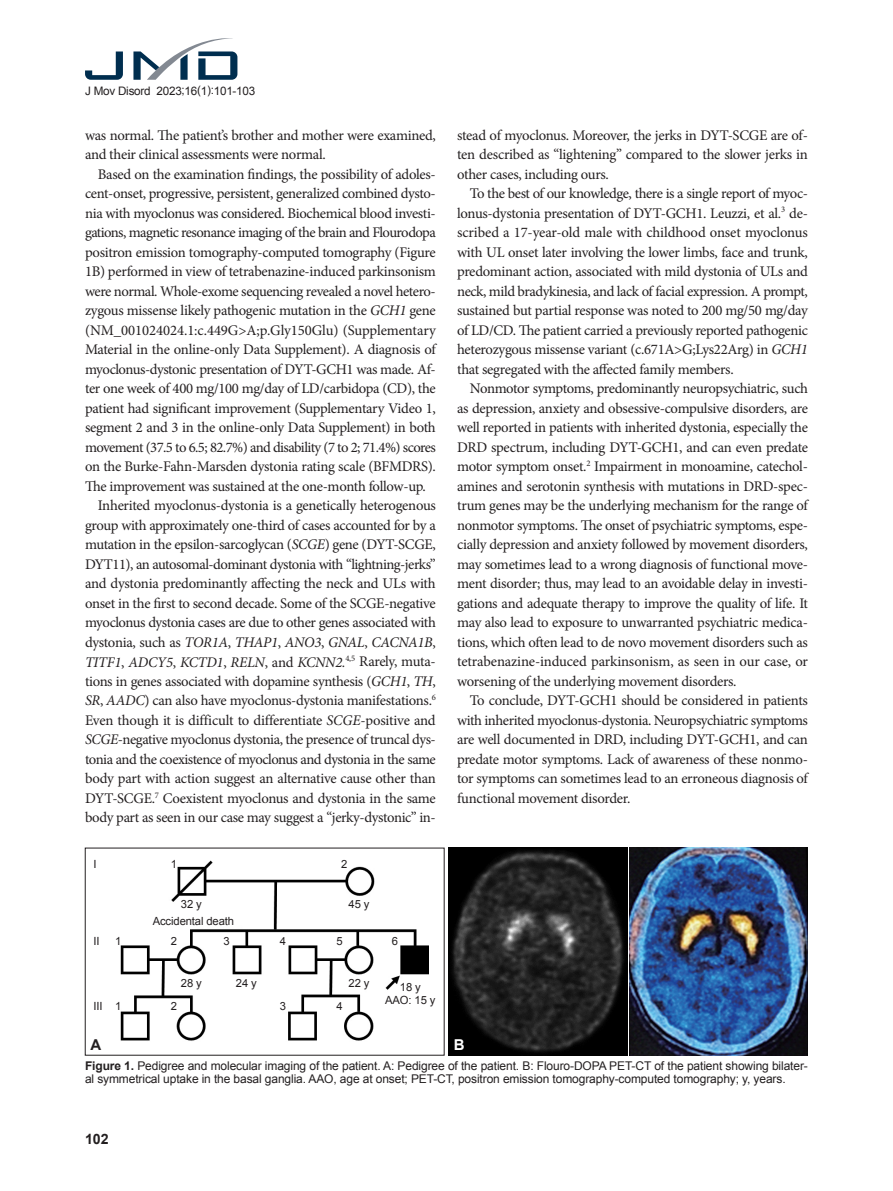
<style>
.page{position:relative;width:893px;height:1191px;background:#fff}
.page>*{position:absolute;margin:0;border:0;box-sizing:border-box;transform-origin:0 0}
.t1{font:700 15px "Arial";color:#231f20}
.t2{font:700 15px "Arial";color:#fff}
.t3{font:14.7px/19.5px "Minion Pro";letter-spacing:-.025em;color:#231f20;text-align:justify}
.t4{font:14.7px "Minion Pro";letter-spacing:-.045em;color:#231f20}
.t5{font:italic 14.7px "Minion Pro";letter-spacing:-.02em;color:#231f20}
.t6{font:14.7px "Minion Pro";letter-spacing:-.005em;color:#231f20}
.t7{font:700 14.25px "Arial";color:#231f20}
.t8{font:12px/12.8px "Arial";letter-spacing:-.01em;color:#231f20}
.t9{font:11.7px "Arial";letter-spacing:-.02em;color:#231f20}
.t10{font:11.25px/12.8px "Arial";letter-spacing:-.01em;color:#231f20;text-align:center}
.s1{font-style:italic}
.s2{font-style:normal}
.s3{font-weight:700}
</style>
<div class="page">
<svg style="left:85px;top:51px;width:38px;height:29px"></svg>
<svg style="left:133px;top:38px;width:104px;height:42px"></svg>
<img style="left:449px;top:848px;width:178px;height:207px">
<img style="left:629px;top:848px;width:179px;height:207px">
<img style="left:121px;top:860px;width:307px;height:181px">
<p class="t9" style="left:85px;top:83px;width:172px">J Mov Disord 2023;16(1):101-103</p>
<p class="t3" style="left:85px;top:125px;width:352px">was normal. The patient’s brother and mother were examined, and their clinical assessments were normal.</p>
<p class="t3" style="left:98px;top:164px;width:340px">Based on the examination findings, the possibility of adoles-</p>
<p class="t3" style="left:85px;top:184px;width:352px">cent-onset, progressive, persistent, generalized combined dysto-</p>
<p class="t3" style="left:85px;top:203px;width:352px">nia with myoclonus was considered. Biochemical blood investi-</p>
<p class="t4" style="left:85px;top:223px;width:352px">gations, magnetic resonance imaging of the brain and Flourodopa</p>
<p class="t3" style="left:85px;top:242px;width:352px">positron emission tomography-computed tomography (Figure</p>
<p class="t3" style="left:85px;top:262px;width:352px">1B) performed in view of tetrabenazine-induced parkinsonism</p>
<p class="t3" style="left:85px;top:281px;width:352px">were normal. Whole-exome sequencing revealed a novel hetero-</p>
<p class="t3" style="left:85px;top:301px;width:352px">zygous missense likely pathogenic mutation in the <span class="s1">GCH1</span> gene</p>
<p class="t6" style="left:85px;top:320px;width:352px">(NM_001024024.1:c.449G&gt;A;p.Gly150Glu) (Supplementary</p>
<p class="t3" style="left:85px;top:340px;width:352px">Material in the online-only Data Supplement). A diagnosis of</p>
<p class="t3" style="left:85px;top:359px;width:352px">myoclonus-dystonic presentation of DYT-GCH1 was made. Af-</p>
<p class="t3" style="left:85px;top:379px;width:352px">ter one week of 400 mg/100 mg/day of LD/carbidopa (CD), the</p>
<p class="t3" style="left:85px;top:398px;width:352px">patient had significant improvement (Supplementary Video 1,</p>
<p class="t3" style="left:85px;top:418px;width:352px">segment 2 and 3 in the online-only Data Supplement) in both</p>
<p class="t4" style="left:85px;top:437px;width:352px">movement (37.5 to 6.5; 82.7%) and disability (7 to 2; 71.4%) scores</p>
<p class="t3" style="left:85px;top:457px;width:352px">on the Burke-Fahn-Marsden dystonia rating scale (BFMDRS).</p>
<p class="t3" style="left:85px;top:476px;width:342px">The improvement was sustained at the one-month follow-up.</p>
<p class="t3" style="left:98px;top:496px;width:340px">Inherited myoclonus-dystonia is a genetically heterogenous</p>
<p class="t3" style="left:85px;top:515px;width:352px">group with approximately one-third of cases accounted for by a</p>
<p class="t3" style="left:85px;top:535px;width:352px">mutation in the epsilon-sarcoglycan (<span class="s1">SCGE</span>) gene (DYT-SCGE,</p>
<p class="t3" style="left:85px;top:554px;width:352px">DYT11), an autosomal-dominant dystonia with “lightning-jerks”</p>
<p class="t3" style="left:85px;top:574px;width:352px">and dystonia predominantly affecting the neck and ULs with</p>
<p class="t3" style="left:85px;top:593px;width:352px">onset in the first to second decade. Some of the SCGE-negative</p>
<p class="t3" style="left:85px;top:613px;width:352px">myoclonus dystonia cases are due to other genes associated with</p>
<p class="t5" style="left:85px;top:632px;width:352px"><span class="s2">dystonia, such as</span> TOR1A<span class="s2">,</span> THAP1<span class="s2">,</span> ANO3<span class="s2">,</span> GNAL<span class="s2">,</span> CACNA1B<span class="s2">,</span></p>
<p class="t5" style="left:85px;top:652px;width:352px">TITF1<span class="s2">,</span> ADCY5<span class="s2">,</span> KCTD1<span class="s2">,</span> RELN<span class="s2">, and</span> KCNN2.<sup>4,5</sup> <span class="s2">Rarely, muta-</span></p>
<p class="t3" style="left:85px;top:671px;width:352px">tions in genes associated with dopamine synthesis (<span class="s1">GCH1</span>, <span class="s1">TH</span>,</p>
<p class="t3" style="left:85px;top:691px;width:352px"><span class="s1">SR</span>, <span class="s1">AADC</span>) can also have myoclonus-dystonia manifestations.<sup>6</sup></p>
<p class="t3" style="left:85px;top:710px;width:352px">Even though it is difficult to differentiate <span class="s1">SCGE</span>-positive and</p>
<p class="t3" style="left:85px;top:730px;width:352px"><span class="s1">SCGE</span>-negative myoclonus dystonia, the presence of truncal dys-</p>
<p class="t3" style="left:85px;top:749px;width:352px">tonia and the coexistence of myoclonus and dystonia in the same</p>
<p class="t3" style="left:85px;top:769px;width:352px">body part with action suggest an alternative cause other than</p>
<p class="t3" style="left:85px;top:788px;width:352px">DYT-SCGE.<sup>7</sup> Coexistent myoclonus and dystonia in the same</p>
<p class="t3" style="left:85px;top:808px;width:352px">body part as seen in our case may suggest a “jerky-dystonic” in-</p>
<p class="t10" style="left:94px;top:858px;width:5px">I</p>
<p class="t10" style="left:171px;top:858px;width:8px">1</p>
<p class="t10" style="left:153px;top:896px;width:83px;line-height:16.5px">32 y<br>Accidental death</p>
<p class="t10" style="left:349px;top:898px;width:22px">45 y</p>
<p class="t10" style="left:341px;top:858px;width:8px">2</p>
<p class="t10" style="left:94px;top:934px;width:8px">II</p>
<p class="t10" style="left:224px;top:934px;width:8px">3</p>
<p class="t10" style="left:280px;top:934px;width:8px">4</p>
<p class="t10" style="left:336px;top:934px;width:8px">5</p>
<p class="t10" style="left:392px;top:934px;width:8px">6</p>
<p class="t10" style="left:115px;top:934px;width:8px">1</p>
<p class="t10" style="left:171px;top:934px;width:8px">2</p>
<p class="t3" style="left:457px;top:125px;width:352px">stead of myoclonus. Moreover, the jerks in DYT-SCGE are of&shy;ten described as “lightening” compared to the slower jerks in other cases, including ours.</p>
<p class="t3" style="left:457px;top:184px;width:352px;text-indent:13px">To the best of our knowledge, there is a single report of myoc&shy;lonus-dystonia presentation of DYT-GCH1. Leuzzi, et al.<sup>3</sup> de&shy;scribed a 17-year-old male with childhood onset myoclonus with UL onset later involving the lower limbs, face and trunk, predominant action, associated with mild dystonia of ULs and neck, mild bradykinesia, and lack of facial expression. A prompt, sustained but partial response was noted to 200 mg/50 mg/day of LD/CD. The patient carried a previously reported pathogenic heterozygous missense variant (c.671A&gt;G;Lys22Arg) in <span class="s1">GCH1 </span>that segregated with the affected family members.</p>
<p class="t3" style="left:457px;top:379px;width:352px;text-indent:13px">Nonmotor symptoms, predominantly neuropsychiatric, such as depression, anxiety and obsessive-compulsive disorders, are well reported in patients with inherited dystonia, especially the DRD spectrum, including DYT-GCH1, and can even predate motor symptom onset.<sup>2</sup> Impairment in monoamine, catechol&shy;amines and serotonin synthesis with mutations in DRD-spec&shy;trum genes may be the underlying mechanism for the range of nonmotor symptoms. The onset of psychiatric symptoms, espe&shy;cially depression and anxiety followed by movement disorders, may sometimes lead to a wrong diagnosis of functional move&shy;ment disorder; thus, may lead to an avoidable delay in investi&shy;gations and adequate therapy to improve the quality of life. It may also lead to exposure to unwarranted psychiatric medica&shy;tions, which often lead to de novo movement disorders such as tetrabenazine-induced parkinsonism, as seen in our case, or worsening of the underlying movement disorders.</p>
<p class="t3" style="left:457px;top:691px;width:352px;text-indent:13px">To conclude, DYT-GCH1 should be considered in patients with inherited myoclonus-dystonia. Neuropsychiatric symptoms are well documented in DRD, including DYT-GCH1, and can predate motor symptoms. Lack of awareness of these nonmo&shy;tor symptoms can sometimes lead to an erroneous diagnosis of functional movement disorder.</p>
<p class="t10" style="left:181px;top:976px;width:22px">28 y</p>
<p class="t10" style="left:236px;top:976px;width:22px">24 y</p>
<p class="t10" style="left:349px;top:976px;width:22px">22 y</p>
<p class="t10" style="left:385px;top:981px;width:52px">18 y<br>AAO: 15 y</p>
<p class="t10" style="left:115px;top:1000px;width:8px">1</p>
<p class="t10" style="left:171px;top:1000px;width:8px">2</p>
<p class="t10" style="left:280px;top:1000px;width:8px">3</p>
<p class="t10" style="left:336px;top:1000px;width:8px">4</p>
<p class="t10" style="left:94px;top:1000px;width:11px">III</p>
<p class="t1" style="left:91px;top:1035px;width:12px">A</p>
<p class="t2" style="left:454px;top:1035px;width:12px">B</p>
<p class="t8" style="left:85px;top:1059px;width:724px"><span class="s3">Figure 1.</span> Pedigree and molecular imaging of the patient. A: Pedigree of the patient. B: Flouro-DOPA PET-CT of the patient showing bilater&shy;al symmetrical uptake in the basal ganglia. AAO, age at onset; PET-CT, positron emission tomography-computed tomography; y, years.</p>
<p class="t7" style="left:85px;top:1129px;width:25px">102</p>
</div>
